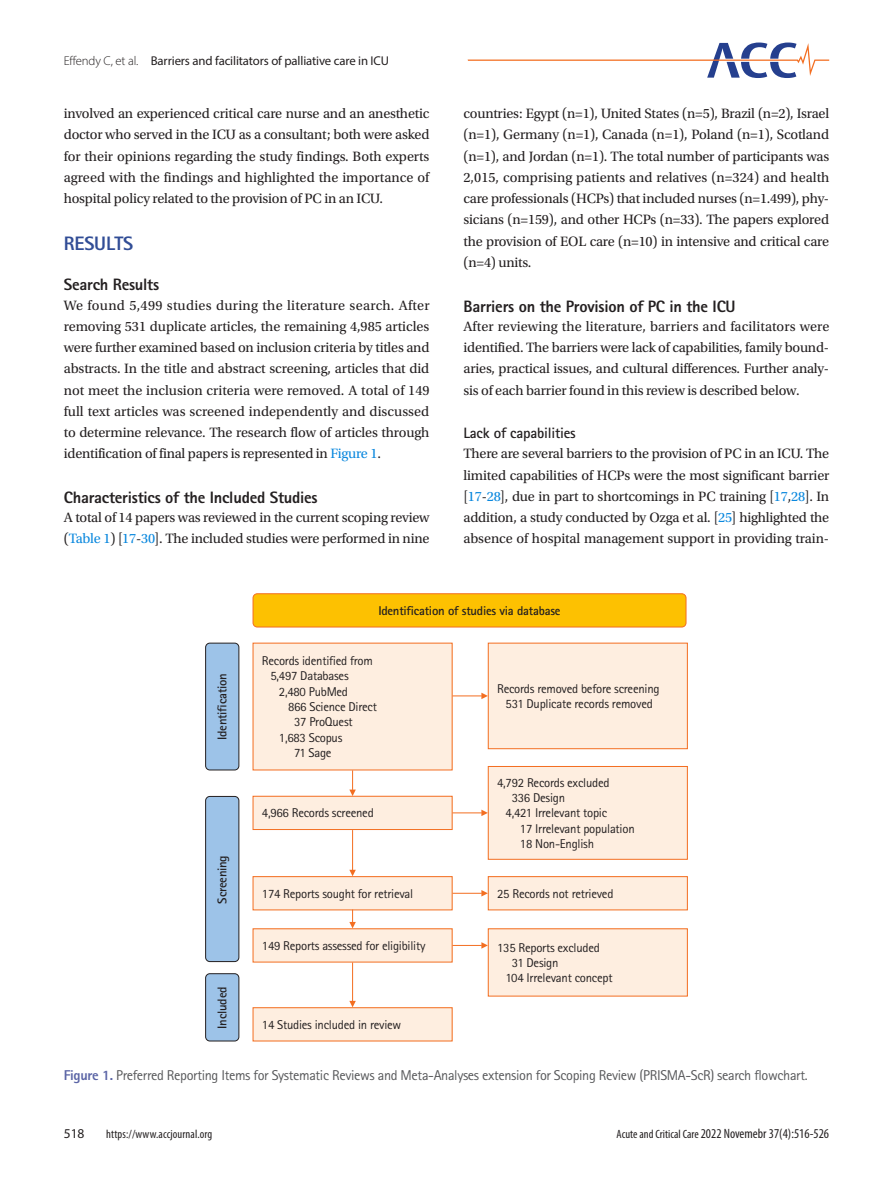
<style>
.page{position:relative;width:893px;height:1191px;background:#fff}
.page>*{position:absolute;margin:0;border:0;box-sizing:border-box;transform-origin:0 0}
.body-title{font:800 19.5px "Rotis Sans Serif Std";letter-spacing:-.01em;color:#314d96}
.body-sub-title{font:800 16.5px "Rotis Sans Serif Std";letter-spacing:-.015em;color:#231f20}
.body-sub-title2{font:700 15px "Rotis Sans Serif Std";letter-spacing:-.015em;color:#231f20}
.body{font:14.25px/21.3px "Utopia Std";letter-spacing:-.015em;color:#231f20;text-align:justify}
.fig-caption{font:14.25px "Rotis Sans Serif Std";letter-spacing:-.025em;color:#57585a}
.t1{font:condensed 13.5px "Myriad Pro";color:#231f20}
.t2{font:13.5px "Myriad Pro";color:#231f20}
.picture_print{font:12.75px "Rotis Sans Serif Std";letter-spacing:-.02em;color:#231f20}
.picture_print-2{font:700 12.75px "Rotis Sans Serif Std";letter-spacing:-.02em;color:#231f20}
.t3{font:12.75px "Myriad Pro";letter-spacing:-.01em;color:#231f20}
.t4{font:condensed 12px "Myriad Pro";letter-spacing:.01em;color:#231f20}
.s1{font-weight:300}
.s2{color:#0b88de}
.s3{font-weight:800;color:#5b65a6}
.s4{font-size:12px}
</style>
<div class="page">
<svg style="left:468px;top:43px;width:361px;height:35px"></svg>
<div style="left:253px;top:643px;width:199px;height:127px;background:#feeee0"></div>
<div style="left:488px;top:643px;width:199px;height:105px;background:#feeee0"></div>
<div style="left:488px;top:643px;width:200px;height:106px;border:1px solid #f36e21"></div>
<div style="left:488px;top:766px;width:199px;height:93px;background:#feeee0"></div>
<div style="left:488px;top:766px;width:200px;height:93px;border:1px solid #f36e21"></div>
<div style="left:488px;top:928px;width:199px;height:68px;background:#feeee0"></div>
<div style="left:488px;top:928px;width:200px;height:68px;border:1px solid #f36e21"></div>
<div style="left:488px;top:876px;width:199px;height:34px;background:#feeee0"></div>
<div style="left:488px;top:876px;width:200px;height:34px;border:1px solid #f36e21"></div>
<div style="left:253px;top:796px;width:199px;height:33px;background:#feeee0"></div>
<div style="left:253px;top:796px;width:199px;height:34px;border:1px solid #f36e21"></div>
<div style="left:253px;top:594px;width:433px;height:33px;background:#fdc101;border-radius:4px"></div>
<div style="left:253px;top:593px;width:433px;height:34px;border:1px solid #f36e21;border-radius:4px"></div>
<div style="left:206px;top:643px;width:33px;height:127px;background:#9dc3e8;border-radius:4px"></div>
<div style="left:205px;top:643px;width:34px;height:127px;border:1px solid #231f20;border-radius:4px"></div>
<div style="left:206px;top:796px;width:33px;height:165px;background:#9dc3e8;border-radius:4px"></div>
<div style="left:205px;top:796px;width:34px;height:166px;border:1px solid #231f20;border-radius:4px"></div>
<div style="left:206px;top:973px;width:33px;height:68px;background:#9dc3e8;border-radius:4px"></div>
<div style="left:205px;top:973px;width:34px;height:68px;border:1px solid #231f20;border-radius:4px"></div>
<div style="left:253px;top:876px;width:199px;height:34px;background:#feeee0"></div>
<div style="left:253px;top:876px;width:199px;height:34px;border:1px solid #f36e21"></div>
<div style="left:253px;top:928px;width:199px;height:34px;background:#feeee0"></div>
<div style="left:253px;top:928px;width:199px;height:34px;border:1px solid #f36e21"></div>
<div style="left:253px;top:1007px;width:199px;height:34px;background:#feeee0"></div>
<div style="left:253px;top:1007px;width:199px;height:34px;border:1px solid #f36e21"></div>
<svg style="left:349px;top:770px;width:7px;height:26px"></svg>
<svg style="left:349px;top:909px;width:7px;height:19px"></svg>
<svg style="left:349px;top:869px;width:7px;height:7px"></svg>
<hr style="left:352px;top:830px;width:1px;height:40px;background:#f36e21">
<svg style="left:349px;top:1000px;width:7px;height:7px"></svg>
<hr style="left:352px;top:962px;width:1px;height:39px;background:#f36e21">
<svg style="left:481px;top:692px;width:7px;height:7px"></svg>
<hr style="left:452px;top:695px;width:30px;height:1px;background:#f36e21">
<svg style="left:481px;top:809px;width:7px;height:7px"></svg>
<hr style="left:452px;top:812px;width:30px;height:1px;background:#f36e21">
<svg style="left:481px;top:890px;width:7px;height:6px"></svg>
<hr style="left:452px;top:893px;width:30px;height:1px;background:#f36e21">
<svg style="left:481px;top:942px;width:7px;height:6px"></svg>
<hr style="left:452px;top:945px;width:30px;height:1px;background:#f36e21">
<p class="t3" style="left:64px;top:52px;width:327px"><span class="s1">Effendy C, et al.</span> Barriers and facilitators of palliative care in ICU</p>
<p class="body" style="left:64px;top:103px;width:367px">involved an experienced critical care nurse and an anesthetic doctor who served in the ICU as a consultant; both were asked for their opinions regarding the study findings. Both experts agreed with the findings and highlighted the importance of hospital policy related to the provision of PC in an ICU.</p>
<p class="body-title" style="left:64px;top:231px;width:71px">RESULTS</p>
<p class="body-sub-title" style="left:64px;top:274px;width:97px">Search Results</p>
<p class="body" style="left:64px;top:294px;width:367px">We found 5,499 studies during the literature search. After removing 531 duplicate articles, the remaining 4,985 articles were further examined based on inclusion criteria by titles and abstracts. In the title and abstract screening, articles that did not meet the inclusion criteria were removed. A total of 149 full text articles was screened independently and discussed to determine relevance. The research flow of articles through identification of final papers is represented in <span class="s2">Figure 1</span>.</p>
<p class="body-sub-title" style="left:64px;top:487px;width:255px">Characteristics of the Included Studies</p>
<p class="body" style="left:64px;top:507px;width:367px">A total of 14 papers was reviewed in the current scoping review (<span class="s2">Table 1</span>) [<span class="s2">17</span>-<span class="s2">30</span>]. The included studies were performed in nine</p>
<p class="body" style="left:463px;top:103px;width:367px">countries: Egypt (n=1), United States (n=5), Brazil (n=2), Israel (n=1), Germany (n=1), Canada (n=1), Poland (n=1), Scotland (n=1), and Jordan (n=1). The total number of participants was 2,015, comprising patients and relatives (n=324) and health care professionals (HCPs) that included nurses (n=1.499), phy&shy;sicians (n=159), and other HCPs (n=33). The papers explored the provision of EOL care (n=10) in intensive and critical care (n=4) units.</p>
<p class="body-sub-title" style="left:463px;top:295px;width:274px">Barriers on the Provision of PC in the ICU</p>
<p class="body" style="left:463px;top:316px;width:367px">After reviewing the literature, barriers and facilitators were identified. The barriers were lack of capabilities, family bound&shy;aries, practical issues, and cultural differences. Further analy&shy;sis of each barrier found in this review is described below.</p>
<p class="body-sub-title2" style="left:463px;top:423px;width:114px">Lack of capabilities</p>
<p class="body" style="left:463px;top:443px;width:367px">There are several barriers to the provision of PC in an ICU. The limited capabilities of HCPs were the most significant barrier [<span class="s2">17</span>-<span class="s2">28</span>], due in part to shortcomings in PC training [<span class="s2">17</span>,<span class="s2">28</span>]. In addition, a study conducted by Ozga et al. [<span class="s2">25</span>] highlighted the absence of hospital management support in providing train-</p>
<p class="picture_print-2" style="left:214px;top:740px;width:68px;rotate:-90deg">Identification</p>
<p class="picture_print-2" style="left:214px;top:903px;width:50px;rotate:-90deg">Screening</p>
<p class="picture_print-2" style="left:214px;top:1028px;width:43px;rotate:-90deg">Included</p>
<p class="picture_print-2" style="left:378px;top:602px;width:184px">Identification of studies via database</p>
<p class="picture_print" style="left:262px;top:653px;width:113px">Records identified from</p>
<p class="picture_print" style="left:270px;top:668px;width:80px">5,497 Databases</p>
<p class="picture_print" style="left:279px;top:684px;width:71px">2,480 PubMed</p>
<p class="picture_print" style="left:288px;top:699px;width:90px">866 Science Direct</p>
<p class="picture_print" style="left:294px;top:714px;width:60px">37 ProQuest</p>
<p class="picture_print" style="left:279px;top:729px;width:65px">1,683 Scopus</p>
<p class="picture_print" style="left:294px;top:745px;width:39px">71 Sage</p>
<p class="picture_print" style="left:262px;top:805px;width:113px">4,966 Records screened</p>
<p class="picture_print" style="left:262px;top:886px;width:153px">174 Reports sought for retrieval</p>
<p class="picture_print" style="left:262px;top:938px;width:165px">149 Reports assessed for eligibility</p>
<p class="picture_print" style="left:262px;top:1017px;width:141px">14 Studies included in review</p>
<p class="picture_print" style="left:497px;top:681px;width:164px">Records removed before screening</p>
<p class="picture_print" style="left:506px;top:696px;width:149px">531 Duplicate records removed</p>
<p class="picture_print" style="left:497px;top:775px;width:114px">4,792 Records excluded</p>
<p class="picture_print" style="left:512px;top:790px;width:55px">336 Design</p>
<p class="picture_print" style="left:506px;top:805px;width:103px">4,421 Irrelevant topic</p>
<p class="picture_print" style="left:520px;top:820px;width:116px">17 Irrelevant population</p>
<p class="picture_print" style="left:520px;top:836px;width:76px">18 Non-English</p>
<p class="picture_print" style="left:497px;top:886px;width:118px">25 Records not retrieved</p>
<p class="picture_print" style="left:497px;top:939px;width:104px">135 Reports excluded</p>
<p class="picture_print" style="left:512px;top:955px;width:48px">31 Design</p>
<p class="picture_print" style="left:506px;top:970px;width:108px">104 Irrelevant concept</p>
<p class="fig-caption" style="left:64px;top:1067px;width:745px"><span class="s3">Figure 1.</span> Preferred Reporting Items for Systematic Reviews and Meta-Analyses extension for Scoping Review (PRISMA-ScR) search flowchart.</p>
<p class="t2" style="left:64px;top:1125px;width:22px">518</p>
<p class="t4" style="left:106px;top:1126px;width:107px">https://www.accjournal.org</p>
<p class="t1" style="left:617px;top:1125px;width:214px"><span class="s4">Acute and Critical Care</span> 2022 Novemebr 37(4):516-526</p>
</div>
